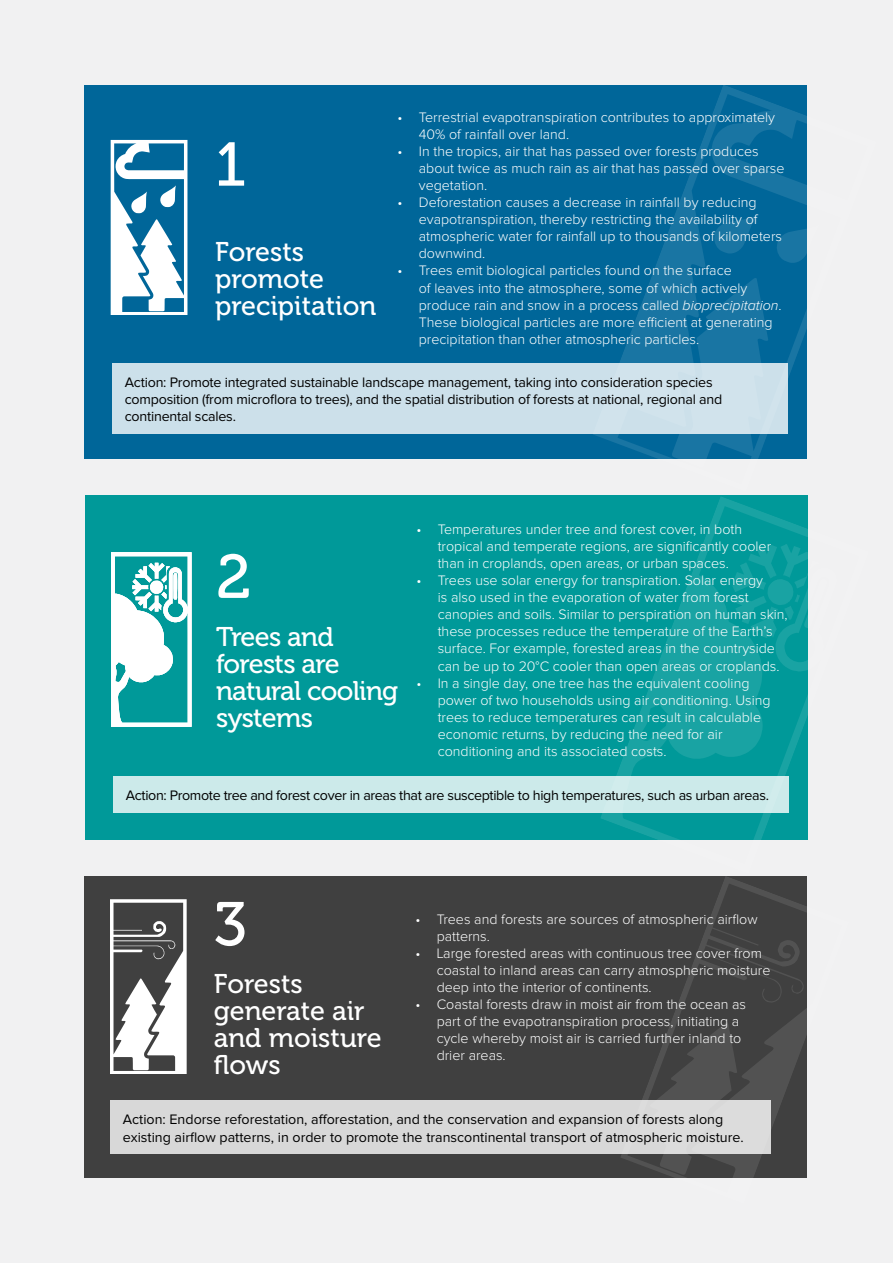
<style>
.page{position:relative;width:893px;height:1263px;background:#f1f1f2}
.page>*{position:absolute;margin:0;border:0;box-sizing:border-box;transform-origin:0 0}
.t1{font:61.5px "Museo 500";color:#fff}
.t2{font:27px/27px "Museo 500";letter-spacing:-.005em;color:#fff}
.t3{font:27px/27px "Museo 500";letter-spacing:-.025em;color:#fff}
.t4{font:300 14.25px/17.1px "Proxima Nova";color:#fff}
.t5{font:14.25px/17.1px "Proxima Nova";letter-spacing:-.015em;color:#000}
.s1{font-style:italic}
</style>
<div class="page">
<div style="left:84px;top:85px;width:723px;height:374px;background:#069"></div>
<div style="left:84px;top:876px;width:723px;height:302px;background:#404040"></div>
<div style="left:85px;top:496px;width:723px;height:344px;background:#099"></div>
<svg style="left:110px;top:899px;width:76px;height:174px"></svg>
<svg style="left:621px;top:876px;width:186px;height:302px"></svg>
<svg style="left:111px;top:140px;width:76px;height:175px"></svg>
<svg style="left:593px;top:85px;width:214px;height:374px"></svg>
<svg style="left:775px;top:225px;width:32px;height:39px"></svg>
<svg style="left:713px;top:215px;width:44px;height:40px"></svg>
<svg style="left:111px;top:552px;width:81px;height:175px"></svg>
<div style="left:112px;top:363px;width:675px;height:71px;background:#cce0ea"></div>
<svg style="left:601px;top:497px;width:207px;height:343px"></svg>
<svg style="left:732px;top:544px;width:76px;height:94px"></svg>
<div style="left:113px;top:776px;width:675px;height:37px;background:#cceaea"></div>
<div style="left:110px;top:1100px;width:660px;height:54px;background:#d8d8d8"></div>
<p class="t4" style="left:419px;top:109px;width:358px;text-indent:-21px">• Terrestrial evapotranspiration contributes to approximately<br>40% of rainfall over land.</p>
<p class="t4" style="left:419px;top:143px;width:367px;text-indent:-21px">• In the tropics, air that has passed over forests produces about twice as much rain as air that has passed over sparse vegetation.</p>
<p class="t4" style="left:419px;top:194px;width:365px;text-indent:-21px">• Deforestation causes a decrease in rainfall by reducing evapotranspiration, thereby restricting the availability of atmospheric water for rainfall up to thousands of kilometers downwind.</p>
<p class="t4" style="left:419px;top:263px;width:364px;text-indent:-21px">• Trees emit biological particles found on the surface<br>of leaves into the atmosphere, some of which actively produce rain and snow in a process called <span class="s1">bioprecipitation</span>.<br>These biological particles are more efficient at generating precipitation than other atmospheric particles.</p>
<p class="t5" style="left:125px;top:374px;width:599px">Action: Promote integrated sustainable landscape management, taking into consideration species composition (from microflora to trees), and the spatial distribution of forests at national, regional and continental scales.</p>
<h1 class="t1" style="left:215px;top:131px;width:32px">1</h1>
<h2 class="t2" style="left:215px;top:238px;width:163px">Forests promote precipitation</h2>
<p class="t4" style="left:438px;top:521px;width:335px;text-indent:-21px">• Temperatures under tree and forest cover, in both tropical and temperate regions, are significantly cooler than in croplands, open areas, or urban spaces.</p>
<p class="t4" style="left:438px;top:572px;width:351px;text-indent:-21px">• Trees use solar energy for transpiration. Solar energy<br>is also used in the evaporation of water from forest canopies and soils. Similar to perspiration on human skin, these processes reduce the temperature of the Earth’s surface. For example, forested areas in the countryside can be up to 20°C cooler than open areas or croplands.</p>
<p class="t4" style="left:438px;top:675px;width:334px;text-indent:-21px">• In a single day, one tree has the equivalent cooling power of two households using air conditioning. Using trees to reduce temperatures can result in calculable economic returns, by reducing the need for air conditioning and its associated costs.</p>
<p class="t5" style="left:126px;top:787px;width:645px">Action: Promote tree and forest cover in areas that are susceptible to high temperatures, such as urban areas.</p>
<h1 class="t1" style="left:216px;top:543px;width:37px">2</h1>
<h2 class="t3" style="left:216px;top:623px;width:184px">Trees and forests are natural cooling systems</h2>
<h1 class="t1" style="left:214px;top:890px;width:35px">3</h1>
<h2 class="t2" style="left:214px;top:970px;width:169px">Forests generate air and moisture flows</h2>
<p class="t4" style="left:437px;top:911px;width:322px;text-indent:-21px">• Trees and forests are sources of atmospheric airflow patterns.</p>
<p class="t4" style="left:437px;top:945px;width:335px;text-indent:-21px">• Large forested areas with continuous tree cover from coastal to inland areas can carry atmospheric moisture deep into the interior of continents.</p>
<p class="t4" style="left:437px;top:996px;width:311px;text-indent:-21px">• Coastal forests draw in moist air from the ocean as part of the evapotranspiration process, initiating a cycle whereby moist air is carried further inland to drier areas.</p>
<p class="t5" style="left:123px;top:1111px;width:622px">Action: Endorse reforestation, afforestation, and the conservation and expansion of forests along existing airflow patterns, in order to promote the transcontinental transport of atmospheric moisture.</p>
</div>
